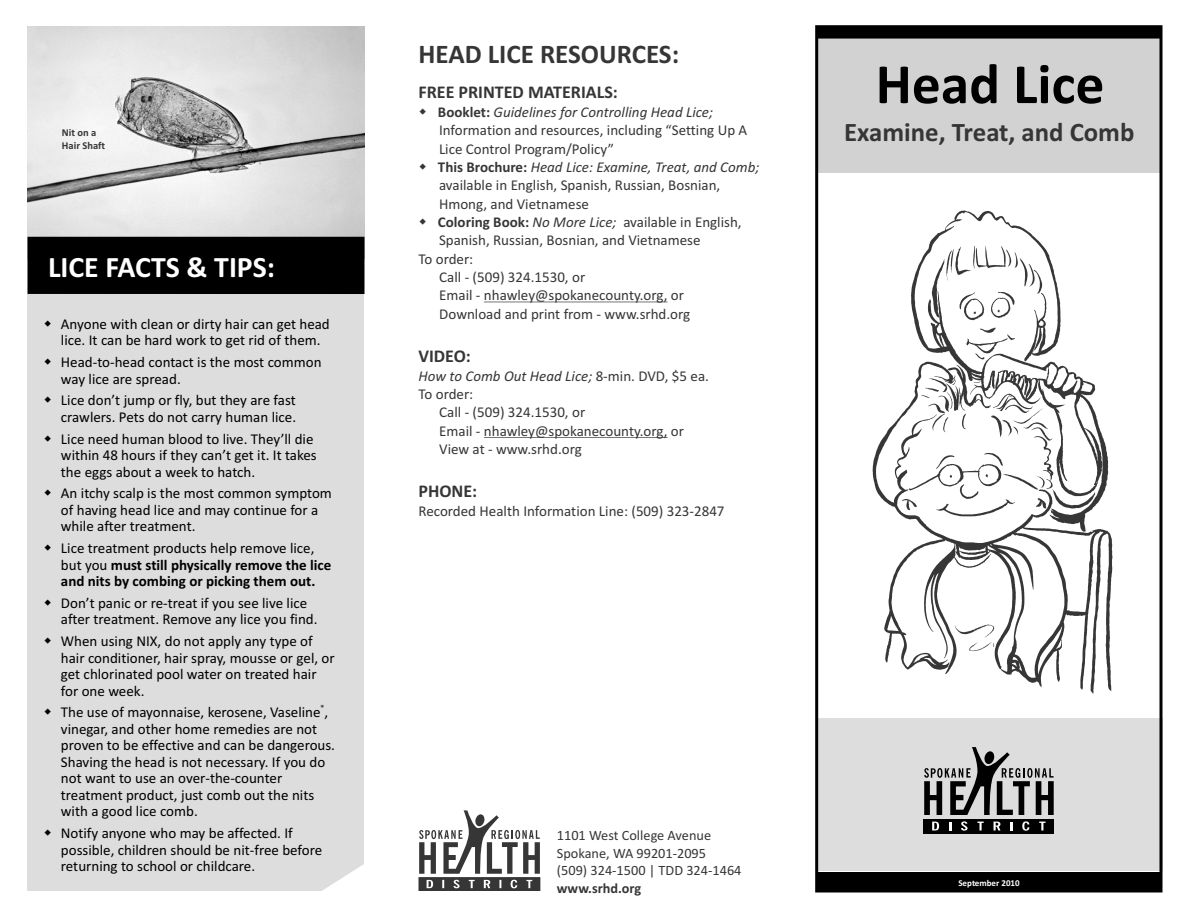
<style>
.page{position:relative;width:1188px;height:918px;background:#fff}
.page>*{position:absolute;margin:0;border:0;box-sizing:border-box;transform-origin:0 0}
.t1{font:700 57.45px "Calibri";color:#000}
.t2{font:700 29.7px "Calibri";color:#fff}
.t3{font:700 27px "Calibri";color:#363636}
.t4{font:700 26.85px "Calibri";color:#363636}
.t5{font:700 18px "Calibri";color:#363636}
.t6{font:15px/16.5px "Calibri";color:#000}
.t7{font:15px "Calibri";color:#363636}
.t8{font:italic 15px "Calibri";color:#363636}
.t9{font:700 15px/16.5px "Calibri";color:#000}
.t10{font:14.25px/17.4px "Calibri";color:#363636}
.t11{font:700 14.25px "Calibri";color:#363636}
.t12{font:700 10.5px/12.8px "Calibri";color:#363636}
.t13{font:700 9px "Calibri";color:#fff}
.t14{font:7.5px "Calibri";color:#000}
.s1{font-weight:400}
.s2{font-weight:700;font-style:normal}
.s3{font-weight:700}
.s4{font-style:italic}
.s5{font-style:normal}
</style>
<div class="page">
<div style="left:27px;top:294px;width:337px;height:597px;background:#ddd"></div>
<img style="left:27px;top:27px;width:338px;height:231px">
<svg style="left:815px;top:25px;width:348px;height:868px"></svg>
<div style="left:923px;top:819px;width:131px;height:15px;background:#000"></div>
<svg style="left:932px;top:822px;width:7px;height:8px"></svg>
<svg style="left:949px;top:822px;width:2px;height:8px"></svg>
<svg style="left:961px;top:821px;width:7px;height:10px"></svg>
<svg style="left:977px;top:822px;width:7px;height:8px"></svg>
<svg style="left:994px;top:822px;width:6px;height:8px"></svg>
<svg style="left:1010px;top:822px;width:2px;height:8px"></svg>
<svg style="left:1022px;top:821px;width:7px;height:10px"></svg>
<svg style="left:1039px;top:822px;width:7px;height:8px"></svg>
<svg style="left:924px;top:747px;width:130px;height:68px;background:#929292"></svg>
<div style="left:816px;top:27px;width:345px;height:11px;background:#000"></div>
<div style="left:817px;top:872px;width:344px;height:19px;background:#000"></div>
<div style="left:27px;top:237px;width:337px;height:57px;background:#000"></div>
<img style="left:864px;top:202px;width:263px;height:496px">
<hr style="left:484px;top:302px;width:184px;height:1px;background:#363636">
<hr style="left:484px;top:437px;width:184px;height:1px;background:#363636">
<svg style="left:418px;top:810px;width:122px;height:81px"></svg>
<svg style="left:45px;top:320px;width:6px;height:6px"></svg>
<svg style="left:45px;top:358px;width:6px;height:7px"></svg>
<svg style="left:45px;top:397px;width:6px;height:6px"></svg>
<svg style="left:45px;top:435px;width:6px;height:6px"></svg>
<svg style="left:45px;top:490px;width:6px;height:6px"></svg>
<svg style="left:45px;top:544px;width:6px;height:7px"></svg>
<svg style="left:45px;top:599px;width:6px;height:6px"></svg>
<svg style="left:45px;top:637px;width:6px;height:7px"></svg>
<svg style="left:45px;top:709px;width:6px;height:6px"></svg>
<svg style="left:45px;top:829px;width:6px;height:7px"></svg>
<p class="t12" style="left:62px;top:127px;width:45px">Nit on a<br>Hair Shaft</p>
<h2 class="t2" style="left:48px;top:255px;width:229px">LICE FACTS &amp; TIPS:</h2>
<p class="t6" style="left:61px;top:317px;width:270px">Anyone with clean or dirty hair can get head lice. It can be hard work to get rid of them.</p>
<p class="t6" style="left:61px;top:355px;width:262px">Head-to-head contact is the most common way lice are spread.</p>
<p class="t6" style="left:61px;top:393px;width:237px">Lice don’t jump or fly, but they are fast crawlers. Pets do not carry human lice.</p>
<p class="t6" style="left:61px;top:432px;width:257px">Lice need human blood to live. They’ll die within 48 hours if they can’t get it. It takes the eggs about a week to hatch.</p>
<p class="t6" style="left:61px;top:486px;width:273px">An itchy scalp is the most common symptom of having head lice and may continue for a while after treatment.</p>
<p class="t9" style="left:61px;top:541px;width:272px"><span class="s1">Lice treatment products help remove lice, but you</span> must still physically remove the lice and nits by combing or picking them out.</p>
<p class="t6" style="left:61px;top:596px;width:258px">Don’t panic or re-treat if you see live lice after treatment. Remove any lice you find.</p>
<p class="t6" style="left:61px;top:634px;width:275px">When using NIX, do not apply any type of hair conditioner, hair spray, mousse or gel, or get chlorinated pool water on treated hair for one week.</p>
<p class="t14" style="left:321px;top:704px;width:5px">®</p>
<p class="t6" style="left:61px;top:705px;width:276px">The use of mayonnaise, kerosene, Vaseline , vinegar, and other home remedies are not proven to be effective and can be dangerous.<br>Shaving the head is not necessary. If you do not want to use an over-the-counter treatment product, just comb out the nits with a good lice comb.</p>
<p class="t6" style="left:61px;top:826px;width:263px">Notify anyone who may be affected. If possible, children should be nit-free before returning to school or childcare.</p>
<h3 class="t3" style="left:418px;top:43px;width:262px">HEAD LICE RESOURCES:</h3>
<p class="t5" style="left:418px;top:85px;width:201px">FREE PRINTED MATERIALS:</p>
<p class="t8" style="left:438px;top:106px;width:277px"><span class="s2">Booklet:</span> Guidelines for Controlling Head Lice;</p>
<p class="t7" style="left:439px;top:124px;width:310px">Information and resources, including “Setting Up A</p>
<p class="t7" style="left:439px;top:143px;width:177px">Lice Control Program/Policy”</p>
<p class="t8" style="left:438px;top:161px;width:323px"><span class="s2">This Brochure:</span> Head Lice: Examine, Treat, and Comb;</p>
<p class="t7" style="left:439px;top:179px;width:283px">available in English, Spanish, Russian, Bosnian,</p>
<p class="t7" style="left:439px;top:197px;width:152px">Hmong, and Vietnamese</p>
<p class="t7" style="left:438px;top:216px;width:305px"><span class="s3">Coloring Book:</span> <span class="s4">No More Lice;</span> available in English,</p>
<p class="t7" style="left:439px;top:234px;width:263px">Spanish, Russian, Bosnian, and Vietnamese</p>
<p class="t7" style="left:418px;top:252px;width:56px">To order:</p>
<p class="t7" style="left:439px;top:271px;width:148px">Call - (509) 324.1530, or</p>
<p class="t7" style="left:439px;top:289px;width:246px">Email - nhawley@spokanecounty.org, or</p>
<p class="t7" style="left:439px;top:307px;width:253px">Download and print from - www.srhd.org</p>
<p class="t5" style="left:418px;top:348px;width:54px">VIDEO:</p>
<p class="t8" style="left:418px;top:370px;width:292px">How to Comb Out Head Lice; <span class="s5">8-min. DVD, $5 ea.</span></p>
<p class="t7" style="left:418px;top:388px;width:56px">To order:</p>
<p class="t7" style="left:439px;top:406px;width:148px">Call - (509) 324.1530, or</p>
<p class="t7" style="left:439px;top:425px;width:246px">Email - nhawley@spokanecounty.org, or</p>
<p class="t7" style="left:439px;top:443px;width:144px">View at - www.srhd.org</p>
<p class="t5" style="left:418px;top:484px;width:60px">PHONE:</p>
<p class="t7" style="left:418px;top:505px;width:308px">Recorded Health Information Line: (509) 323-2847</p>
<p class="t10" style="left:557px;top:828px;width:186px">1101 West College Avenue<br>Spokane, WA 99201-2095<br>(509) 324-1500 | TDD 324-1464</p>
<p class="t11" style="left:557px;top:882px;width:86px">www.srhd.org</p>
<h1 class="t1" style="left:876px;top:60px;width:230px">Head Lice</h1>
<h3 class="t4" style="left:844px;top:121px;width:292px">Examine, Treat, and Comb</h3>
<p class="t13" style="left:958px;top:879px;width:63px">September 2010</p>
</div>
